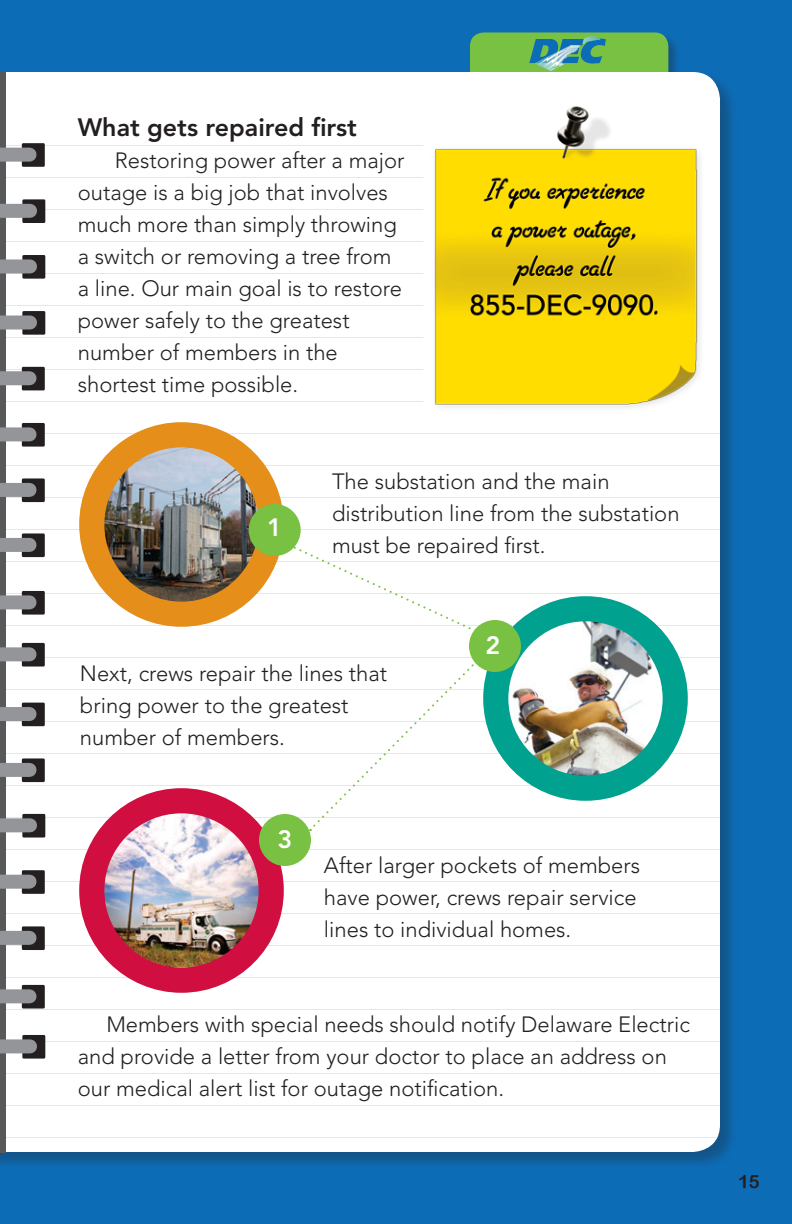
<style>
.page{position:relative;width:792px;height:1224px;background:#0d6cb6}
.page>*{position:absolute;margin:0;border:0;box-sizing:border-box;transform-origin:0 0}
.t1{font:800 25px "Avenir";color:#231f20}
.t2{font:800 25px "Avenir";color:#fff}
.t3{font:300 22px/32px "Avenir";color:#231f20}
.t4{font:18.4px "Arial Rounded MT Bold";color:#231f20}
</style>
<div class="page">
<div style="left:0;top:71px;width:738px;height:1099px;background:#231f20;opacity:.3"></div>
<div style="left:5px;top:72px;width:715px;height:1080px;background:#fff"></div>
<hr style="left:0;top:145px;width:423px;height:1px;background:#e6e7e9">
<hr style="left:0;top:177px;width:423px;height:1px;background:#e6e7e9">
<hr style="left:0;top:209px;width:423px;height:1px;background:#e6e7e9">
<hr style="left:0;top:241px;width:423px;height:1px;background:#e6e7e9">
<hr style="left:0;top:273px;width:423px;height:1px;background:#e6e7e9">
<hr style="left:0;top:305px;width:423px;height:1px;background:#e6e7e9">
<hr style="left:0;top:337px;width:423px;height:1px;background:#e6e7e9">
<hr style="left:0;top:369px;width:423px;height:1px;background:#e6e7e9">
<hr style="left:0;top:401px;width:423px;height:1px;background:#e6e7e9">
<hr style="left:0;top:433px;width:720px;height:1px;background:#e6e7e9">
<hr style="left:0;top:465px;width:720px;height:1px;background:#e6e7e9">
<hr style="left:0;top:497px;width:720px;height:1px;background:#e6e7e9">
<hr style="left:0;top:529px;width:720px;height:1px;background:#e6e7e9">
<hr style="left:0;top:561px;width:720px;height:1px;background:#e6e7e9">
<hr style="left:0;top:593px;width:720px;height:1px;background:#e6e7e9">
<hr style="left:0;top:625px;width:720px;height:1px;background:#e6e7e9">
<hr style="left:0;top:657px;width:720px;height:1px;background:#e6e7e9">
<hr style="left:0;top:689px;width:720px;height:1px;background:#e6e7e9">
<hr style="left:0;top:721px;width:720px;height:1px;background:#e6e7e9">
<hr style="left:0;top:753px;width:720px;height:1px;background:#e6e7e9">
<hr style="left:0;top:785px;width:720px;height:1px;background:#e6e7e9">
<hr style="left:0;top:817px;width:720px;height:1px;background:#e6e7e9">
<hr style="left:0;top:849px;width:720px;height:1px;background:#e6e7e9">
<hr style="left:0;top:881px;width:720px;height:1px;background:#e6e7e9">
<hr style="left:0;top:913px;width:720px;height:1px;background:#e6e7e9">
<hr style="left:0;top:945px;width:720px;height:1px;background:#e6e7e9">
<hr style="left:0;top:977px;width:720px;height:1px;background:#e6e7e9">
<hr style="left:0;top:1009px;width:720px;height:1px;background:#e6e7e9">
<hr style="left:0;top:1041px;width:720px;height:1px;background:#e6e7e9">
<hr style="left:0;top:1073px;width:720px;height:1px;background:#e6e7e9">
<hr style="left:0;top:1105px;width:720px;height:1px;background:#e6e7e9">
<hr style="left:0;top:1137px;width:720px;height:1px;background:#e6e7e9">
<div style="left:469px;top:32px;width:211px;height:80px;background:#231f20;opacity:.3"></div>
<div style="left:470px;top:32px;width:198px;height:68px;background:#79c142;border-radius:14px"></div>
<div style="left:440px;top:72px;width:243px;height:45px;background:#fff"></div>
<div style="left:0;top:72px;width:5px;height:1080px;background:#57585a"></div>
<svg style="left:22px;top:143px;width:23px;height:24px"></svg>
<div style="left:0;top:148px;width:30px;height:14px;background:#939598"></div>
<svg style="left:22px;top:199px;width:23px;height:24px"></svg>
<div style="left:0;top:204px;width:30px;height:14px;background:#939598"></div>
<svg style="left:22px;top:255px;width:23px;height:24px"></svg>
<div style="left:0;top:259px;width:30px;height:14px;background:#939598"></div>
<svg style="left:22px;top:311px;width:23px;height:24px"></svg>
<div style="left:0;top:316px;width:30px;height:14px;background:#939598"></div>
<svg style="left:22px;top:367px;width:23px;height:23px"></svg>
<div style="left:0;top:371px;width:30px;height:14px;background:#939598"></div>
<svg style="left:22px;top:423px;width:23px;height:24px"></svg>
<div style="left:0;top:427px;width:30px;height:14px;background:#939598"></div>
<svg style="left:22px;top:478px;width:23px;height:24px"></svg>
<div style="left:0;top:483px;width:30px;height:14px;background:#939598"></div>
<svg style="left:22px;top:533px;width:23px;height:24px"></svg>
<div style="left:0;top:538px;width:30px;height:14px;background:#939598"></div>
<svg style="left:22px;top:591px;width:23px;height:24px"></svg>
<div style="left:0;top:595px;width:30px;height:14px;background:#939598"></div>
<svg style="left:22px;top:643px;width:23px;height:24px"></svg>
<div style="left:0;top:647px;width:30px;height:14px;background:#939598"></div>
<svg style="left:22px;top:703px;width:23px;height:23px"></svg>
<div style="left:0;top:707px;width:30px;height:14px;background:#939598"></div>
<svg style="left:22px;top:758px;width:23px;height:24px"></svg>
<div style="left:0;top:763px;width:30px;height:14px;background:#939598"></div>
<svg style="left:22px;top:814px;width:23px;height:24px"></svg>
<div style="left:0;top:818px;width:30px;height:14px;background:#939598"></div>
<svg style="left:22px;top:870px;width:23px;height:24px"></svg>
<div style="left:0;top:875px;width:30px;height:14px;background:#939598"></div>
<svg style="left:22px;top:926px;width:23px;height:24px"></svg>
<div style="left:0;top:931px;width:30px;height:14px;background:#939598"></div>
<svg style="left:22px;top:985px;width:23px;height:24px"></svg>
<div style="left:0;top:989px;width:30px;height:14px;background:#939598"></div>
<svg style="left:22px;top:1035px;width:23px;height:24px"></svg>
<div style="left:0;top:1039px;width:30px;height:14px;background:#939598"></div>
<img style="left:92px;top:446px;width:179px;height:162px">
<div style="left:79px;top:422px;width:205px;height:205px;border:25px solid #e58e19;border-radius:50%"></div>
<div style="left:278px;top:539px;width:236px;height:110px;background:#fff"></div>
<div style="left:310px;top:661px;width:167px;height:170px;background:#fff"></div>
<img style="left:506px;top:609px;width:155px;height:179px">
<div style="left:483px;top:596px;width:205px;height:205px;border:25px solid #00a18f;border-radius:50%"></div>
<div style="left:469px;top:620px;width:52px;height:52px;background:#79c142;border-radius:50%"></div>
<img style="left:423px;top:92px;width:303px;height:338px">
<svg style="left:529px;top:36px;width:77px;height:35px"></svg>
<div style="left:249px;top:504px;width:52px;height:52px;background:#79c142;border-radius:50%"></div>
<img style="left:92px;top:806px;width:179px;height:162px">
<div style="left:79px;top:788px;width:205px;height:205px;border:25px solid #d10e40;border-radius:50%"></div>
<div style="left:259px;top:814px;width:52px;height:52px;background:#79c142;border-radius:50%"></div>
<p class="t1" style="left:78px;top:113px;width:281px">What gets repaired first</p>
<p class="t3" style="left:78px;top:144px;width:328px;text-indent:37px">Restoring power after a major outage is a big job that involves much more than simply throwing a switch or removing a tree from a line. Our main goal is to restore power safely to the greatest number of members in the shortest time possible.</p>
<p class="t2" style="left:267px;top:513px;width:16px">1</p>
<p class="t3" style="left:332px;top:465px;width:349px">The substation and the main distribution line from the substation must be repaired first.</p>
<p class="t2" style="left:486px;top:631px;width:16px">2</p>
<p class="t3" style="left:80px;top:657px;width:309px">Next, crews repair the lines that bring power to the greatest number of members.</p>
<p class="t2" style="left:278px;top:825px;width:16px">3</p>
<p class="t3" style="left:324px;top:849px;width:318px">After larger pockets of members have power, crews repair service</p>
<p class="t3" style="left:324px;top:913px;width:249px">lines to individual homes.</p>
<p class="t3" style="left:78px;top:1008px;width:614px;text-indent:29px">Members with special needs should notify Delaware Electric and provide a letter from your doctor to place an address on our medical alert list for outage notification.</p>
<p class="t4" style="left:738px;top:1170px;width:23px">15</p>
</div>
